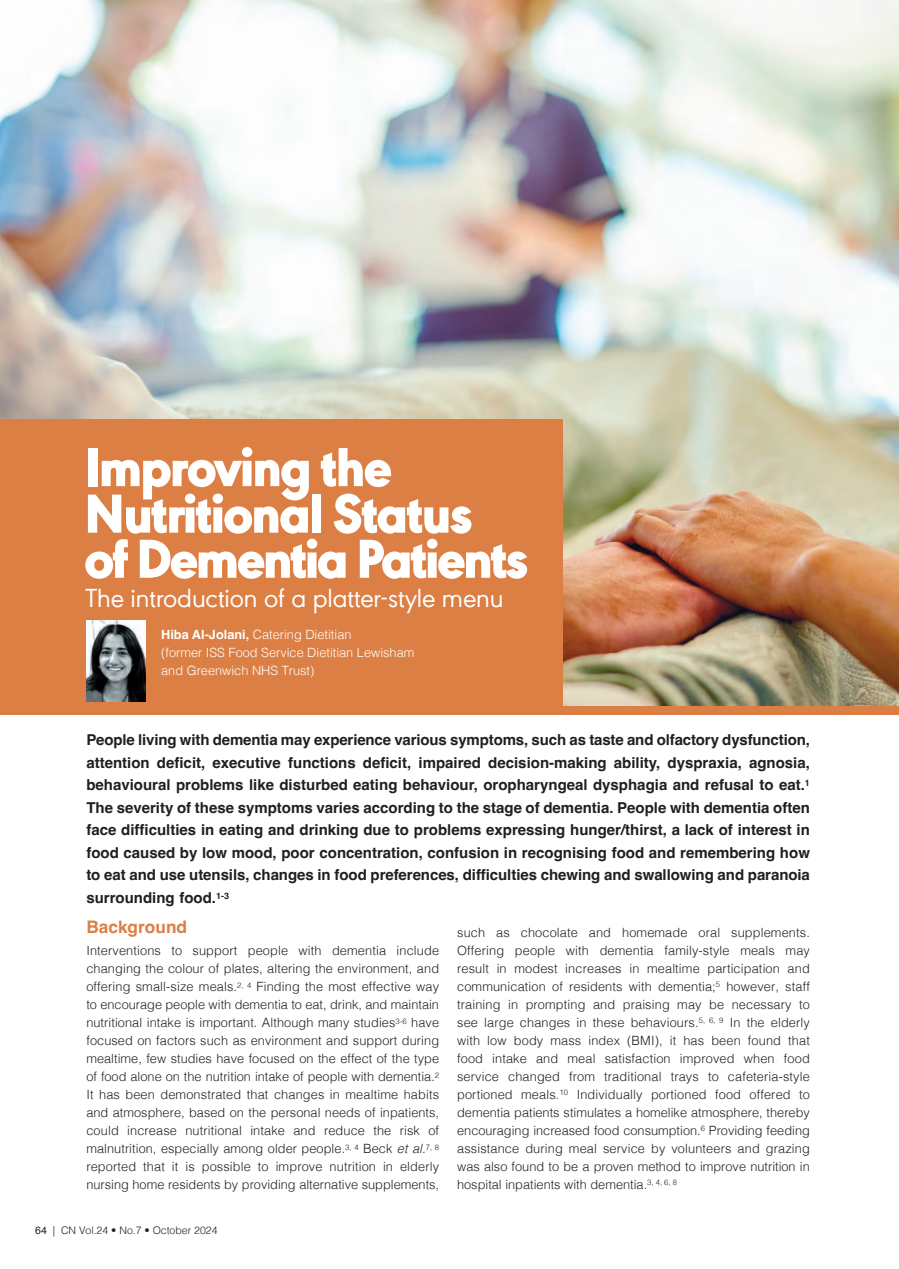
<style>
.page{position:relative;width:899px;height:1269px;background:#fff}
.page>*{position:absolute;margin:0;border:0;box-sizing:border-box;transform-origin:0 0}
.t1{font:900 57px/45.8px "Avanos Sans";letter-spacing:-.025em;color:#fff}
.t2{font:27px "Avanos Sans";letter-spacing:-.005em;color:#fff}
.t3{font:700 17.25px "Helvetica";color:#dc7f44}
.t4{font:700 15px/22.5px "Helvetica";letter-spacing:-.005em;color:#231f20;text-align:justify}
.t5{font:300 12.75px/18px "Helvetica";color:#231f20;text-align:justify}
.t6{font:300 12.75px/18px "Helvetica";color:#fff}
.t7{font:300 10.5px "Helvetica";color:#231f20}
.s1{font-weight:700}
.s2{font-style:italic}
.s3{font-weight:400}
</style>
<div class="page">
<img style="left:0;top:0;width:898px;height:705px">
<div style="left:0;top:419px;width:562px;height:289px;background:#dc7f44"></div>
<img style="left:86px;top:620px;width:60px;height:81px">
<div style="left:0;top:705px;width:898px;height:9px;background:#dc7f44"></div>
<h1 class="t1" style="left:84px;top:449px;width:445px">Improving the<br>Nutritional Status of Dementia Patients</h1>
<h2 class="t2" style="left:85px;top:586px;width:419px">The introduction of a platter-style menu</h2>
<p class="t6" style="left:161px;top:626px;width:254px"><span class="s1">Hiba Al-Jolani,</span> Catering Dietitian<br>(former ISS Food Service Dietitian Lewisham and Greenwich NHS Trust)</p>
<p class="t4" style="left:86px;top:729px;width:724px">People living with dementia may experience various symptoms, such as taste and olfactory dysfunction, attention deficit, executive functions deficit, impaired decision-making ability, dyspraxia, agnosia, behavioural problems like disturbed eating behaviour, oropharyngeal dysphagia and refusal to eat.<sup>1<br></sup>The severity of these symptoms varies according to the stage of dementia. People with dementia often face difficulties in eating and drinking due to problems expressing hunger/thirst, a lack of interest in food caused by low mood, poor concentration, confusion in recognising food and remembering how to eat and use utensils, changes in food preferences, difficulties chewing and swallowing and paranoia surrounding food.<sup>1-3</sup></p>
<h3 class="t3" style="left:86px;top:919px;width:102px">Background</h3>
<p class="t5" style="left:86px;top:942px;width:354px">Interventions to support people with dementia include changing the colour of plates, altering the environment, and offering small-size meals.<sup>2,</sup> <sup>4</sup> Finding the most effective way to encourage people with dementia to eat, drink, and maintain nutritional intake is important. Although many studies<sup>3-6</sup> have focused on factors such as environment and support during mealtime, few studies have focused on the effect of the type of food alone on the nutrition intake of people with dementia.<sup>2<br></sup>It has been demonstrated that changes in mealtime habits and atmosphere, based on the personal needs of inpatients, could increase nutritional intake and reduce the risk of malnutrition, especially among older people.<sup>3,</sup> <sup>4</sup> Beck <span class="s2">et al.</span><sup>7,</sup> <sup>8 </sup>reported that it is possible to improve nutrition in elderly nursing home residents by providing alternative supplements,</p>
<p class="t5" style="left:457px;top:924px;width:354px">such as chocolate and homemade oral supplements.<br>Offering people with dementia family-style meals may result in modest increases in mealtime participation and communication of residents with dementia;<sup>5</sup> however, staff training in prompting and praising may be necessary to see large changes in these behaviours.<sup>5,</sup> <sup>6,</sup> <sup>9</sup> In the elderly with low body mass index (BMI), it has been found that food intake and meal satisfaction improved when food service changed from traditional trays to cafeteria-style portioned meals.<sup>10</sup> Individually portioned food offered to dementia patients stimulates a homelike atmosphere, thereby encouraging increased food consumption.<sup>6</sup> Providing feeding assistance during meal service by volunteers and grazing was also found to be a proven method to improve nutrition in hospital inpatients with dementia.<sup>3,</sup> <sup>4,</sup> <sup>6,</sup> <sup>8</sup></p>
<p class="t7" style="left:35px;top:1225px;width:184px"><span class="s3">64</span> | CN Vol.24 • No.7 • October 2024</p>
</div>
